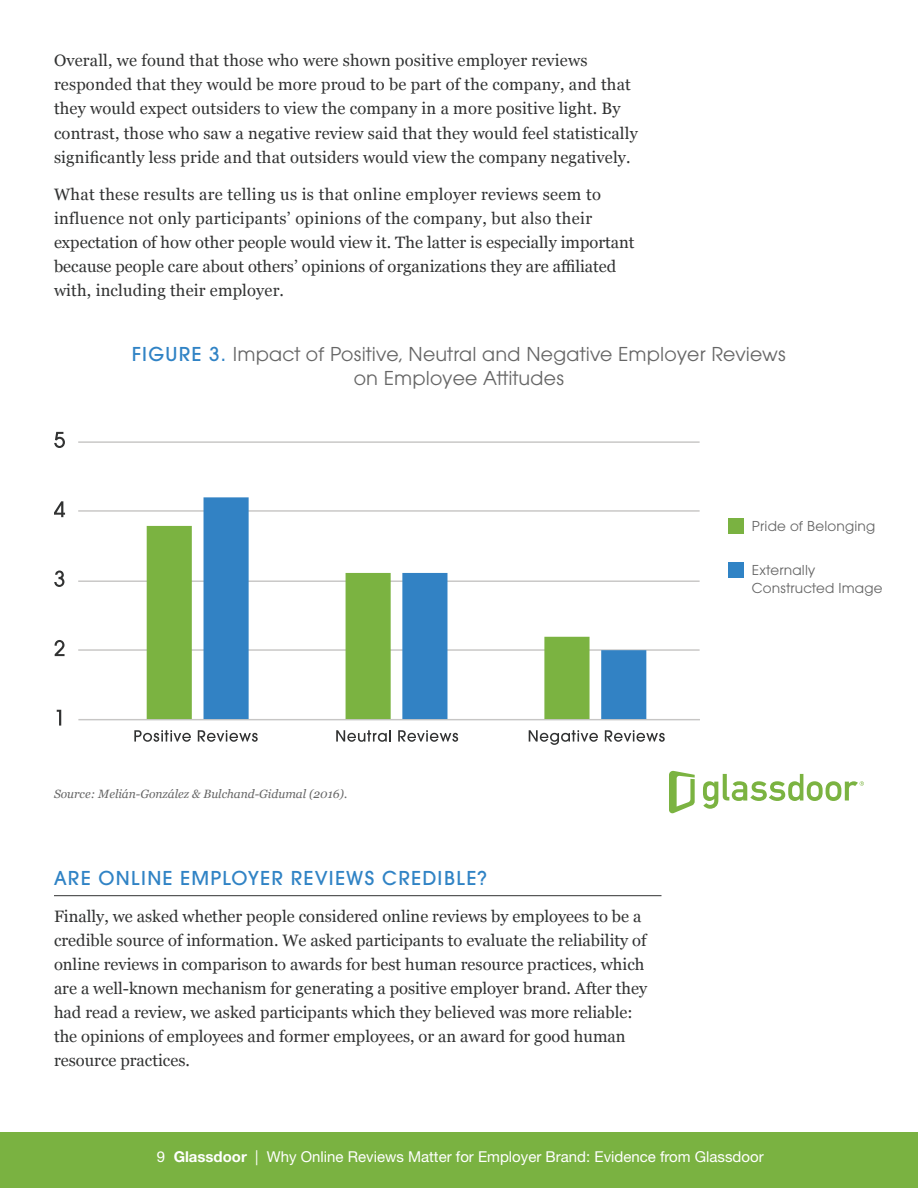
<style>
.page{position:relative;width:918px;height:1188px;background:#fff}
.page>*{position:absolute;margin:0;border:0;box-sizing:border-box;transform-origin:0 0}
.t1{font:21px/24px "Avalon";letter-spacing:.01em;color:#666;text-align:center}
.t2{font:500 21px "Avalon";letter-spacing:.06em;color:#3083c5}
.t3{font:16.5px/24px "Georgia";color:#313232}
.t4{font:15px "Helvetica Neue LT Std";color:#fff}
.t5{font:15px/18px "Avalon";letter-spacing:.01em;color:#666}
.t6{font:italic 12px "Georgia";color:#666}
.s1{font-weight:500;color:#3083c5}
.s2{font-weight:700}
</style>
<div class="page">
<div style="left:0;top:1132px;width:918px;height:56px;background:#7ab241"></div>
<hr style="left:54px;top:895px;width:608px;height:1px;background:#313232">
<div style="left:728px;top:518px;width:15px;height:15px;background:#7ab241"></div>
<div style="left:728px;top:563px;width:15px;height:15px;background:#3083c5"></div>
<hr style="left:78px;top:441px;width:622px;height:2px;background:#c7c6c5">
<hr style="left:78px;top:510px;width:622px;height:2px;background:#c7c6c5">
<hr style="left:78px;top:580px;width:622px;height:2px;background:#c7c6c5">
<hr style="left:78px;top:649px;width:622px;height:2px;background:#c7c6c5">
<hr style="left:78px;top:719px;width:622px;height:1px;background:#c7c6c5">
<svg style="left:57px;top:710px;width:4px;height:16px"></svg>
<svg style="left:55px;top:640px;width:10px;height:16px"></svg>
<svg style="left:54px;top:571px;width:10px;height:16px"></svg>
<svg style="left:54px;top:501px;width:11px;height:16px"></svg>
<svg style="left:54px;top:432px;width:11px;height:16px"></svg>
<svg style="left:134px;top:730px;width:57px;height:12px"></svg>
<svg style="left:198px;top:730px;width:60px;height:12px"></svg>
<svg style="left:336px;top:730px;width:55px;height:12px"></svg>
<svg style="left:398px;top:730px;width:60px;height:12px"></svg>
<svg style="left:529px;top:730px;width:69px;height:15px"></svg>
<svg style="left:605px;top:730px;width:60px;height:12px"></svg>
<svg style="left:147px;top:526px;width:57px;height:193px;fill:#7bb341"></svg>
<svg style="left:204px;top:497px;width:442px;height:222px"></svg>
<svg style="left:703px;top:774px;width:161px;height:35px"></svg>
<svg style="left:669px;top:770px;width:26px;height:44px"></svg>
<p class="t3" style="left:54px;top:48px;width:585px">Overall, we found that those who were shown positive employer reviews responded that they would be more proud to be part of the company, and that they would expect outsiders to view the company in a more positive light. By contrast, those who saw a negative review said that they would feel statistically significantly less pride and that outsiders would view the company negatively.</p>
<p class="t3" style="left:54px;top:182px;width:582px">What these results are telling us is that online employer reviews seem to influence not only participants’ opinions of the company, but also their expectation of how other people would view it. The latter is especially important because people care about others’ opinions of organizations they are affiliated with, including their employer.</p>
<p class="t1" style="left:132px;top:342px;width:656px"><span class="s1">FIGURE 3.</span> Impact of Positive, Neutral and Negative Employer Reviews on Employee Attitudes</p>
<p class="t6" style="left:54px;top:785px;width:295px">Source: Melián-González &amp; Bulchand-Gidumal (2016).</p>
<p class="t2" style="left:54px;top:866px;width:434px">ARE ONLINE EMPLOYER REVIEWS CREDIBLE?</p>
<p class="t3" style="left:54px;top:904px;width:595px">Finally, we asked whether people considered online reviews by employees to be a credible source of information. We asked participants to evaluate the reliability of online reviews in comparison to awards for best human resource practices, which are a well-known mechanism for generating a positive employer brand. After they had read a review, we asked participants which they believed was more reliable: the opinions of employees and former employees, or an award for good human resource practices.</p>
<p class="t5" style="left:752px;top:517px;width:125px">Pride of Belonging</p>
<p class="t5" style="left:752px;top:561px;width:132px">Externally<br>Constructed Image</p>
<p class="t4" style="left:157px;top:1148px;width:608px">9 <span class="s2">Glassdoor</span> | Why Online Reviews Matter for Employer Brand: Evidence from Glassdoor</p>
</div>
